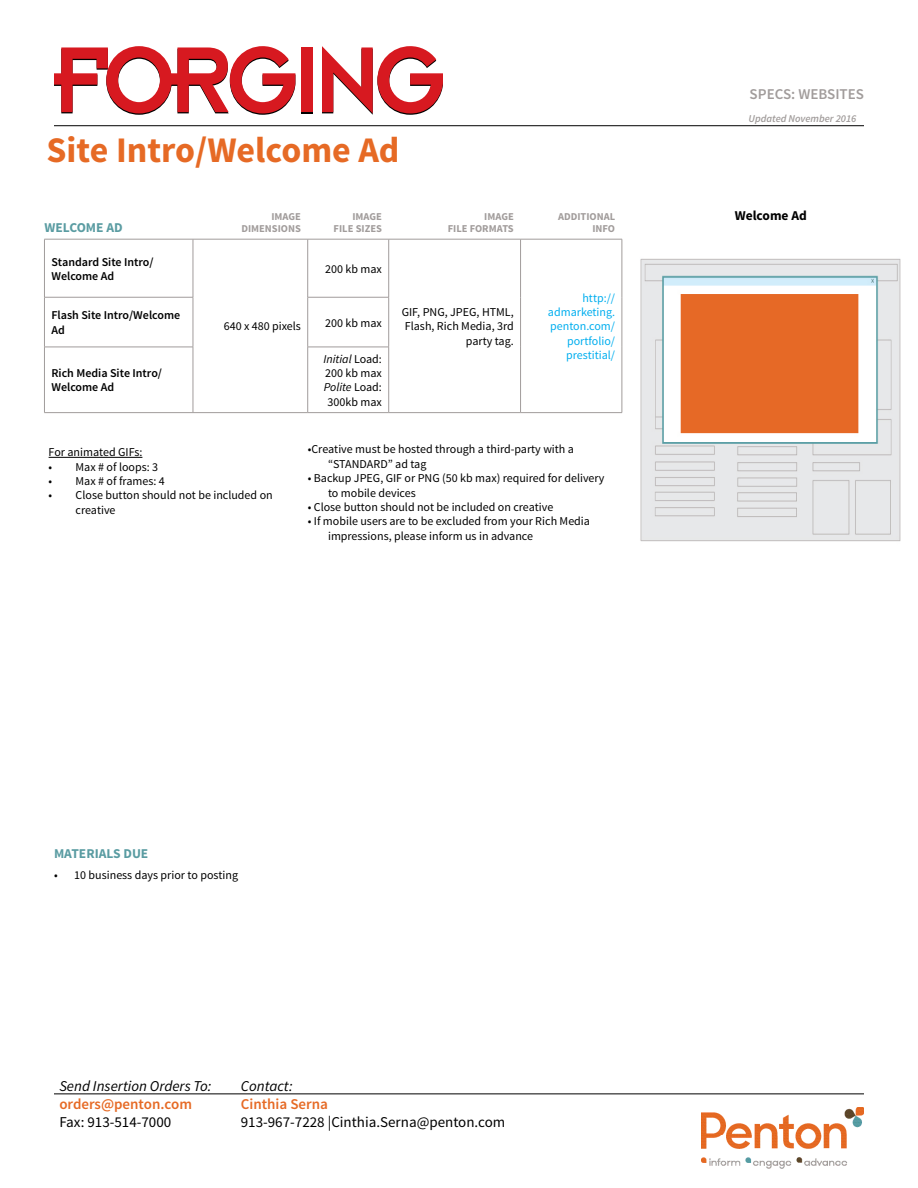
<style>
.page{position:relative;width:918px;height:1188px;background:#fff}
.page>*{position:absolute;margin:0;border:0;box-sizing:border-box;transform-origin:0 0}
.t1{font:700 36px "Source Sans Pro";color:#e66a25}
.t2{font:15px "Source Sans Pro";color:#000}
.t3{font:italic 15px "Source Sans Pro";color:#000}
.t4{font:600 15px "Source Sans Pro";color:#e66a25}
.t5{font:600 15px "Source Sans Pro";color:#a19c9b}
.t6{font:700 13.5px "Source Sans Pro";color:#5a9ca2}
.t7{font:700 13.5px "Source Sans Pro";color:#000}
.t8{font:12px/14.4px "Source Sans Pro";color:#000}
.t9{font:600 12px/14.4px "Source Sans Pro";color:#000}
.t10{font:12px/14.4px "Source Sans Pro";color:#00aeef;text-align:right}
.t11{font:700 10.5px/12.6px "Source Sans Pro";color:#a19c9b;text-align:right}
.t12{font:italic 600 10.5px "Source Sans Pro";color:#a19c9b}
.s1{font-style:italic}
</style>
<div class="page">
<hr style="left:54px;top:125px;width:810px;height:1px;background:#000">
<hr style="left:54px;top:1094px;width:810px;height:1px;background:#000">
<img style="left:702px;top:1107px;width:162px;height:62px">
<div style="left:301px;top:49px;width:11px;height:64px;background:#000"></div>
<svg style="left:54px;top:46px;width:241px;height:69px"></svg>
<div style="left:301px;top:47px;width:11px;height:65px;background:#d71920"></div>
<svg style="left:322px;top:46px;width:121px;height:69px"></svg>
<hr style="left:44px;top:239px;width:149px;height:1px;background:#a19c9b">
<hr style="left:44px;top:239px;width:1px;height:58px;background:#a19c9b">
<hr style="left:193px;top:239px;width:115px;height:1px;background:#a19c9b">
<hr style="left:193px;top:239px;width:1px;height:58px;background:#a19c9b">
<hr style="left:308px;top:239px;width:81px;height:1px;background:#a19c9b">
<hr style="left:307px;top:239px;width:1px;height:58px;background:#a19c9b">
<hr style="left:389px;top:239px;width:132px;height:1px;background:#a19c9b">
<hr style="left:388px;top:239px;width:1px;height:58px;background:#a19c9b">
<hr style="left:521px;top:239px;width:101px;height:1px;background:#a19c9b">
<hr style="left:520px;top:239px;width:1px;height:58px;background:#a19c9b">
<hr style="left:622px;top:239px;width:1px;height:58px;background:#a19c9b">
<hr style="left:44px;top:297px;width:149px;height:1px;background:#a19c9b">
<hr style="left:44px;top:297px;width:1px;height:50px;background:#a19c9b">
<hr style="left:193px;top:297px;width:1px;height:50px;background:#a19c9b">
<hr style="left:308px;top:297px;width:81px;height:1px;background:#a19c9b">
<hr style="left:307px;top:297px;width:1px;height:50px;background:#a19c9b">
<hr style="left:388px;top:297px;width:1px;height:50px;background:#a19c9b">
<hr style="left:520px;top:297px;width:1px;height:50px;background:#a19c9b">
<hr style="left:622px;top:297px;width:1px;height:50px;background:#a19c9b">
<hr style="left:44px;top:347px;width:149px;height:1px;background:#a19c9b">
<hr style="left:44px;top:347px;width:1px;height:65px;background:#a19c9b">
<hr style="left:193px;top:347px;width:1px;height:65px;background:#a19c9b">
<hr style="left:308px;top:347px;width:81px;height:1px;background:#a19c9b">
<hr style="left:307px;top:347px;width:1px;height:65px;background:#a19c9b">
<hr style="left:388px;top:347px;width:1px;height:65px;background:#a19c9b">
<hr style="left:520px;top:347px;width:1px;height:65px;background:#a19c9b">
<hr style="left:622px;top:347px;width:1px;height:65px;background:#a19c9b">
<hr style="left:44px;top:412px;width:149px;height:1px;background:#a19c9b">
<hr style="left:193px;top:412px;width:115px;height:1px;background:#a19c9b">
<hr style="left:308px;top:412px;width:81px;height:1px;background:#a19c9b">
<hr style="left:389px;top:412px;width:132px;height:1px;background:#a19c9b">
<hr style="left:521px;top:412px;width:101px;height:1px;background:#a19c9b">
<hr style="left:49px;top:457px;width:93px;height:1px;background:#000">
<img style="left:640px;top:258px;width:261px;height:284px">
<h1 class="t1" style="left:46px;top:127px;width:355px">Site Intro/Welcome Ad</h1>
<p class="t6" style="left:44px;top:219px;width:80px">WELCOME AD</p>
<p class="t9" style="left:51px;top:255px;width:104px">Standard Site Intro/<br>Welcome Ad</p>
<p class="t11" style="left:271px;top:210px;width:7px">image</p>
<p class="t11" style="left:241px;top:223px;width:7px">dimensions</p>
<p class="t11" style="left:334px;top:210px;width:50px">IMAGE<br>FILE SIZES</p>
<p class="t11" style="left:448px;top:210px;width:68px">IMAGE<br>FILE FORMATS</p>
<p class="t11" style="left:558px;top:210px;width:59px">ADDITIONAL<br>INFO</p>
<p class="t8" style="left:325px;top:262px;width:58px">200 kb max</p>
<p class="t9" style="left:51px;top:309px;width:130px">Flash Site Intro/Welcome<br>Ad</p>
<p class="t8" style="left:325px;top:316px;width:58px">200 kb max</p>
<p class="t9" style="left:51px;top:366px;width:112px">Rich Media Site Intro/<br>Welcome Ad</p>
<p class="t8" style="left:224px;top:319px;width:79px">640 x 480 pixels</p>
<p class="t8" style="left:323px;top:352px;width:60px;text-align:center"><span class="s1">Initial</span> Load:<br>200 kb max<br><span class="s1">Polite</span> Load:<br>300kb max</p>
<p class="t8" style="left:402px;top:305px;width:114px;text-align:right">GIF, PNG, JPEG, HTML,<br>Flash, Rich Media, 3rd party tag.</p>
<p class="t10" style="left:548px;top:291px;width:69px">http:// admarketing. penton.com/ portfolio/ prestitial/</p>
<p class="t8" style="left:49px;top:445px;width:95px">For animated GIFs:</p>
<p class="t8" style="left:49px;top:460px;width:111px">• Max # of loops: 3</p>
<p class="t8" style="left:49px;top:474px;width:118px">• Max # of frames: 4</p>
<p class="t8" style="left:76px;top:488px;width:199px;text-indent:-27px">• Close button should not be included on creative</p>
<p class="t8" style="left:328px;top:442px;width:248px;text-indent:-20px">•Creative must be hosted through a third-party with a “STANDARD” ad tag</p>
<p class="t8" style="left:328px;top:471px;width:278px;text-indent:-20px">• Backup JPEG, GIF or PNG (50 kb max) required for delivery to mobile devices</p>
<p class="t8" style="left:308px;top:500px;width:247px">• Close button should not be included on creative</p>
<p class="t8" style="left:328px;top:514px;width:264px;text-indent:-20px">• If mobile users are to be excluded from your Rich Media impressions, please inform us in advance</p>
<p class="t5" style="left:750px;top:85px;width:116px">SPECS: WEBSITES</p>
<p class="t12" style="left:748px;top:111px;width:110px">Updated November 2016</p>
<p class="t7" style="left:735px;top:207px;width:74px">Welcome Ad</p>
<p class="t6" style="left:54px;top:845px;width:96px">MATERIALS DUE</p>
<p class="t8" style="left:54px;top:868px;width:186px">• 10 business days prior to posting</p>
<p class="t3" style="left:59px;top:1077px;width:153px">Send Insertion Orders To:</p>
<p class="t4" style="left:59px;top:1095px;width:134px">orders@penton.com</p>
<p class="t2" style="left:59px;top:1113px;width:113px">Fax: 913-514-7000</p>
<p class="t3" style="left:241px;top:1077px;width:53px">Contact:</p>
<p class="t4" style="left:241px;top:1095px;width:89px">Cinthia Serna</p>
<p class="t2" style="left:241px;top:1113px;width:266px">913-967-7228 |Cinthia.Serna@penton.com</p>
</div>
